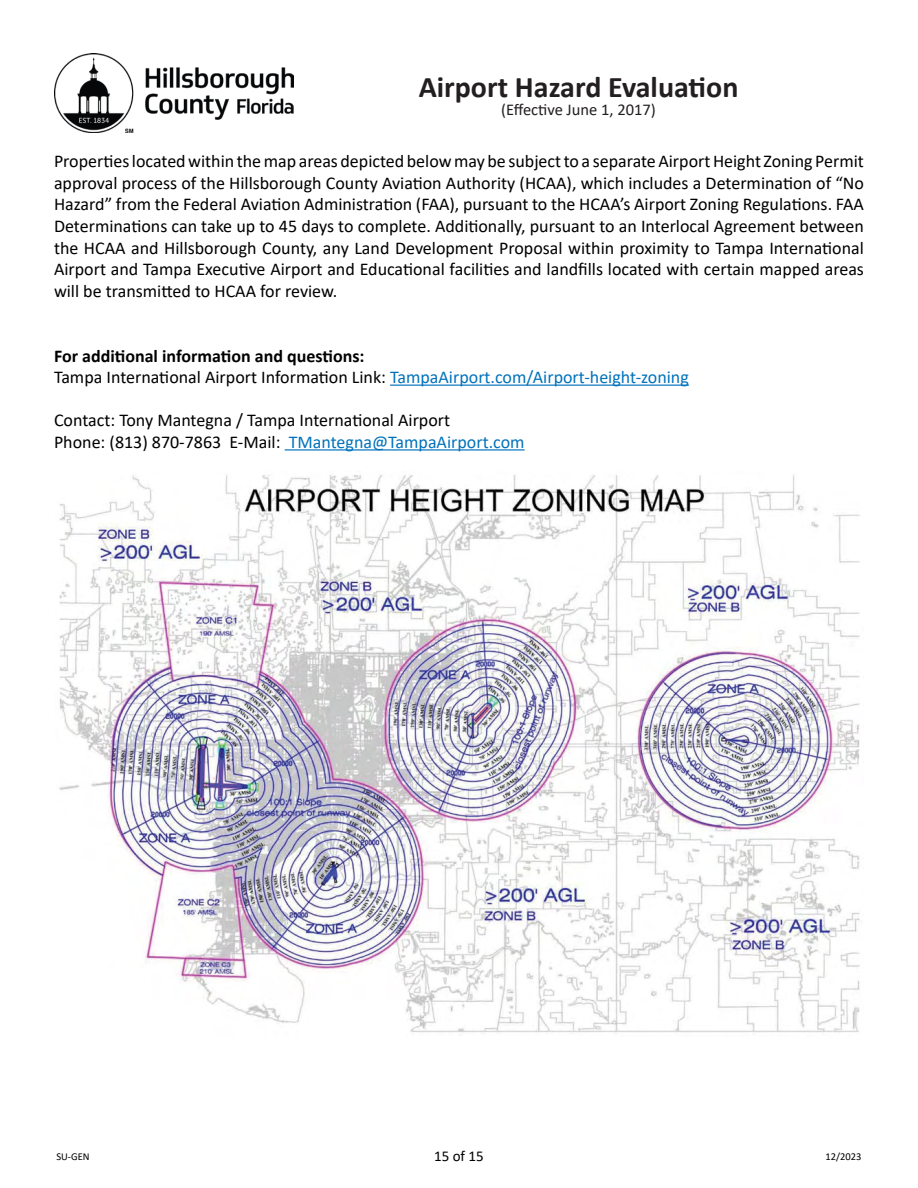
<style>
.page{position:relative;width:918px;height:1188px;background:#fff}
.page>*{position:absolute;margin:0;border:0;box-sizing:border-box;transform-origin:0 0}
.t1{font:700 30px "Calibri";color:#231f20}
.t2{font:18px/21.6px "Calibri";color:#000;text-align:justify}
.t3{font:700 18px "Calibri";color:#000}
.t4{font:16.5px "Calibri";color:#231f20}
.t5{font:15px "Calibri";color:#000}
.t6{font:10.5px "Calibri";color:#000}
.s1{color:#0072bc}
</style>
<div class="page">
<hr style="left:390px;top:385px;width:299px;height:1px;background:#0072bc">
<hr style="left:285px;top:449px;width:240px;height:2px;background:#0072bc">
<img style="left:54px;top:54px;width:239px;height:79px">
<img style="left:59px;top:475px;width:801px;height:558px">
<h2 class="t1" style="left:419px;top:65px;width:321px">Airport Hazard Evaluation</h2>
<p class="t4" style="left:501px;top:98px;width:156px">(Effective June 1, 2017)</p>
<p class="t2" style="left:54px;top:150px;width:812px">Properties located within the map areas depicted below may be subject to a separate Airport Height Zoning Permit approval process of the Hillsborough County Aviation Authority (HCAA), which includes a Determination of “No Hazard” from the Federal Aviation Administration (FAA), pursuant to the HCAA’s Airport Zoning Regulations. FAA Determinations can take up to 45 days to complete. Additionally, pursuant to an Interlocal Agreement between the HCAA and Hillsborough County, any Land Development Proposal within proximity to Tampa International Airport and Tampa Executive Airport and Educational facilities and landfills located with certain mapped areas will be transmitted to HCAA for review.</p>
<h4 class="t3" style="left:54px;top:343px;width:312px">For additional information and questions:</h4>
<p class="t2" style="left:54px;top:366px;width:636px">Tampa International Airport Information Link: <span class="s1">TampaAirport.com/Airport-height-zoning</span></p>
<p class="t2" style="left:54px;top:409px;width:472px">Contact: Tony Mantegna / Tampa International Airport<br>Phone: (813) 870-7863 E-Mail: <span class="s1">TMantegna@TampaAirport.com</span></p>
<p class="t6" style="left:56px;top:1149px;width:35px">SU-GEN</p>
<p class="t5" style="left:434px;top:1146px;width:51px">15 of 15</p>
<p class="t6" style="left:826px;top:1149px;width:37px">12/2023</p>
</div>
